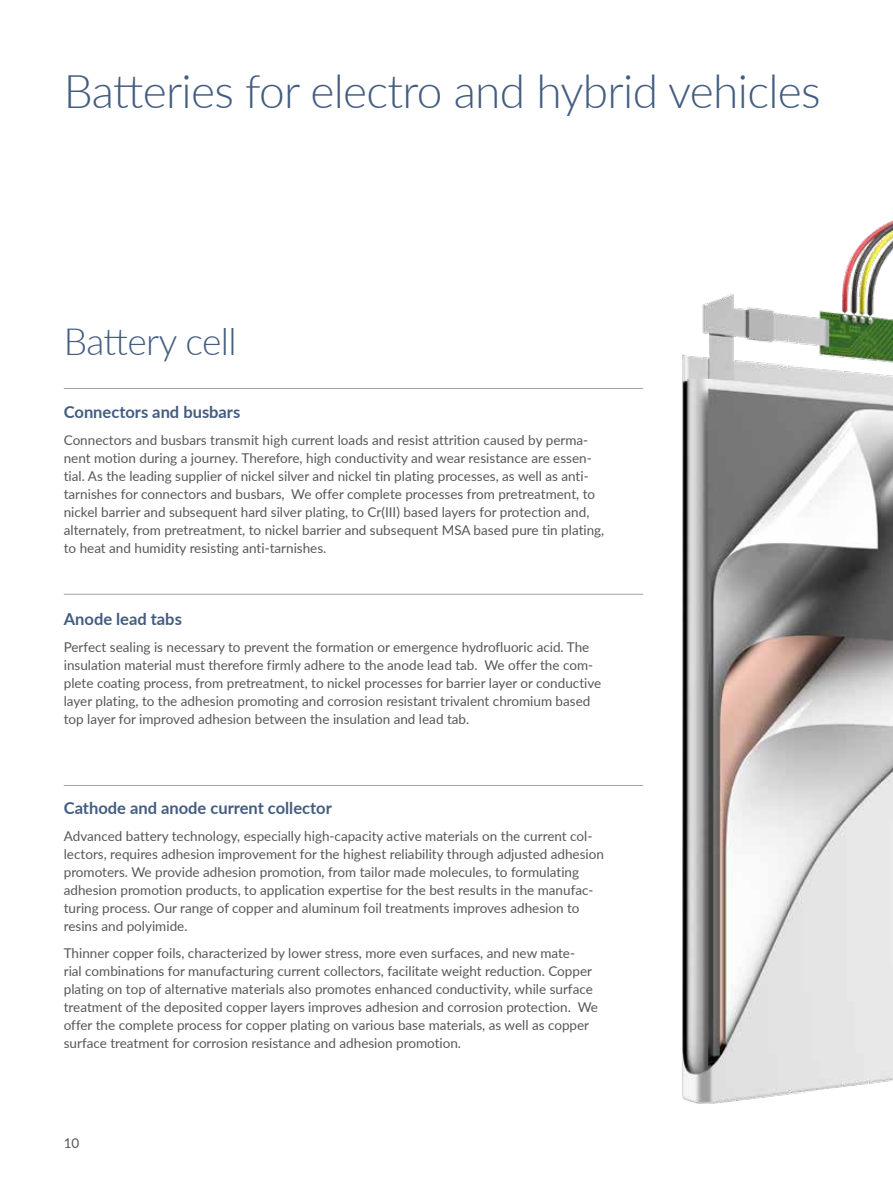
<style>
.page{position:relative;width:893px;height:1191px;background:#fff}
.page>*{position:absolute;margin:0;border:0;box-sizing:border-box;transform-origin:0 0}
.t1{font:300 46.5px "Lato";letter-spacing:-.015em;color:#435d81}
.t2{font:300 37.5px "Lato";letter-spacing:-.015em;color:#435d81}
.t3{font:700 16.5px "Lato";color:#435d81}
.t4{font:13.5px/18px "Lato";color:#575756}
</style>
<div class="page">
<hr style="left:64px;top:388px;width:579px;height:1px;background:#a4a4af">
<hr style="left:64px;top:594px;width:579px;height:1px;background:#a4a4af">
<hr style="left:64px;top:785px;width:579px;height:1px;background:#a4a4af">
<img style="left:682px;top:220px;width:211px;height:883px">
<h1 class="t1" style="left:64px;top:58px;width:758px">Batteries for electro and hybrid vehicles</h1>
<h2 class="t2" style="left:64px;top:316px;width:174px">Battery cell</h2>
<p class="t3" style="left:64px;top:400px;width:178px">Connectors and busbars</p>
<p class="t4" style="left:64px;top:431px;width:542px">Connectors and busbars transmit high current loads and resist attrition caused by perma&shy;nent motion during a journey. Therefore, high conductivity and wear resistance are essen&shy;tial. As the leading supplier of nickel silver and nickel tin plating processes, as well as anti&shy;tarnishes for connectors and busbars, We offer complete processes from pretreatment, to nickel barrier and subsequent hard silver plating, to Cr(III) based layers for protection and, alternately, from pretreatment, to nickel barrier and subsequent MSA based pure tin plating, to heat and humidity resisting anti-tarnishes.</p>
<p class="t3" style="left:64px;top:607px;width:120px">Anode lead tabs</p>
<p class="t4" style="left:64px;top:638px;width:539px">Perfect sealing is necessary to prevent the formation or emergence hydrofluoric acid. The insulation material must therefore firmly adhere to the anode lead tab. We offer the com&shy;plete coating process, from pretreatment, to nickel processes for barrier layer or conductive layer plating, to the adhesion promoting and corrosion resistant trivalent chromium based top layer for improved adhesion between the insulation and lead tab.</p>
<p class="t3" style="left:64px;top:796px;width:270px">Cathode and anode current collector</p>
<p class="t4" style="left:64px;top:827px;width:542px">Advanced battery technology, especially high-capacity active materials on the current col&shy;lectors, requires adhesion improvement for the highest reliability through adjusted adhesion promoters. We provide adhesion promotion, from tailor made molecules, to formulating adhesion promotion products, to application expertise for the best results in the manufac&shy;turing process. Our range of copper and aluminum foil treatments improves adhesion to resins and polyimide.</p>
<p class="t4" style="left:64px;top:944px;width:536px">Thinner copper foils, characterized by lower stress, more even surfaces, and new mate-<br>rial combinations for manufacturing current collectors, facilitate weight reduction. Copper plating on top of alternative materials also promotes enhanced conductivity, while surface treatment of the deposited copper layers improves adhesion and corrosion protection. We offer the complete process for copper plating on various base materials, as well as copper surface treatment for corrosion resistance and adhesion promotion.</p>
<p class="t4" style="left:64px;top:1134px;width:17px">10</p>
</div>
